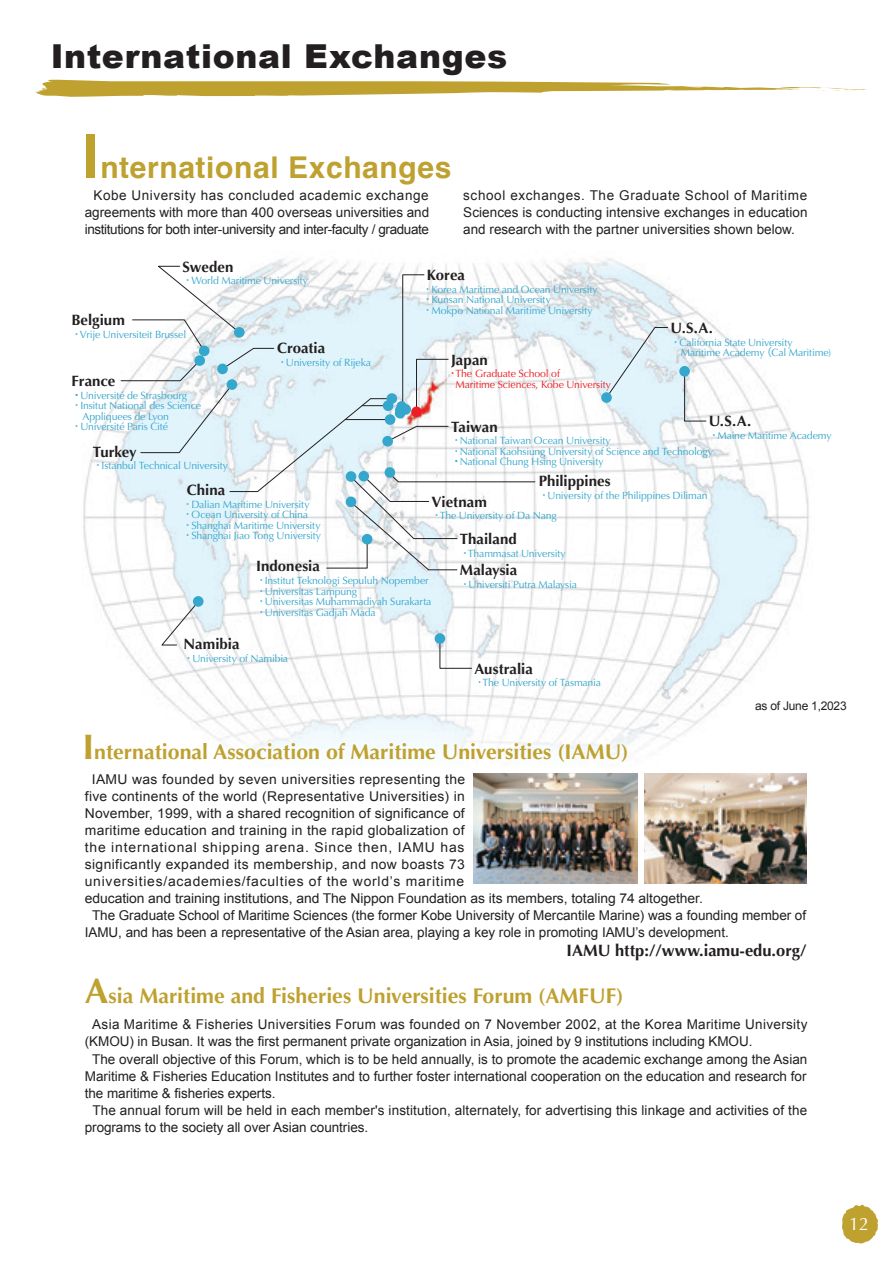
<style>
.page{position:relative;width:893px;height:1263px;background:#fff}
.page>*{position:absolute;margin:0;border:0;box-sizing:border-box;transform-origin:0 0}
.t1{font:900 33px "Arial";letter-spacing:.02em;color:#231f20}
.t2{font:700 30px "Helvetica";letter-spacing:.02em;color:#bea12f}
.t3{font:700 21.3px "Optima";color:#bea12f}
.t4{font:18px "Optima";color:#fff}
.t5{font:700 16.5px "Optima";color:#231f20}
.t6{font:700 15px "Optima";color:#231f20}
.t7{font:13.5px/17px "Arial";color:#231f20;text-align:justify}
.t8{font:13.5px "Arial";letter-spacing:.025em;color:#231f20}
.t9{font:13.5px "Arial";letter-spacing:.02em;color:#231f20}
.t10{font:13.5px "Arial";letter-spacing:.055em;color:#231f20}
.t11{font:13.5px "Arial";letter-spacing:.06em;color:#231f20}
.t12{font:12px "Arial";letter-spacing:-.02em;color:#231f20}
.t13{font:10.5px/10.5px "Optima";letter-spacing:-.02em;color:#36a7cc}
.t14{font:10.5px/10.5px "Optima";letter-spacing:-.015em;color:#ee1d23}
.s1{font-size:60px}
.s2{font-family:"Hira Kaku Pro W3"}
.s3{font-family:"Koz Go Pro"}
.s4{font-family:"Koz Go Pr 6 N"}
.s5{font-size:35.55px}
</style>
<div class="page">
<img style="left:49px;top:79px;width:761px;height:805px">
<svg style="left:842px;top:1204px;width:36px;height:40px"></svg>
<svg style="left:439px;top:638px;width:33px;height:31px"></svg>
<svg style="left:684px;top:370px;width:23px;height:52px"></svg>
<svg style="left:605px;top:327px;width:63px;height:72px;background:#dcebf2"></svg>
<div style="left:601px;top:392px;width:11px;height:11px;background:#36a7cc;border-radius:50%"></div>
<div style="left:679px;top:366px;width:11px;height:11px;background:#36a7cc;border-radius:50%"></div>
<div style="left:435px;top:633px;width:10px;height:11px;background:#36a7cc;border-radius:50%"></div>
<svg style="left:160px;top:600px;width:39px;height:46px"></svg>
<div style="left:193px;top:596px;width:11px;height:11px;background:#36a7cc;border-radius:50%"></div>
<svg style="left:35px;top:80px;width:832px;height:17px"></svg>
<svg style="left:120px;top:265px;width:416px;height:306px"></svg>
<div style="left:217px;top:364px;width:11px;height:10px;background:#36a7cc;border-radius:50%"></div>
<img style="left:474px;top:774px;width:163px;height:109px">
<img style="left:645px;top:774px;width:161px;height:110px">
<h1 class="t1" style="left:51px;top:32px;width:458px">International Exchanges</h1>
<h2 class="t2" style="left:82px;top:149px;width:371px"><span class="s1">I</span>nternational Exchanges</h2>
<p class="t7" style="left:85px;top:187px;width:346px;text-align:center">Kobe University has concluded academic exchange agreements with more than 400 overseas universities and institutions for both inter-university and inter-faculty / graduate</p>
<p class="t7" style="left:463px;top:187px;width:346px">school exchanges. The Graduate School of Maritime Sciences is conducting intensive exchanges in education and research with the partner universities shown below.</p>
<p class="t6" style="left:183px;top:258px;width:52px">Sweden</p>
<p class="t13" style="left:183px;top:276px;width:127px"><span class="s2">・</span>World Maritime University</p>
<p class="t6" style="left:427px;top:266px;width:40px">Korea</p>
<p class="t13" style="left:423px;top:284px;width:177px"><span class="s2">・</span>Korea Maritime and Ocean University<span class="s2">・</span>Kunsan National University<br><span class="s2">・</span>Mokpo National Maritime University</p>
<p class="t6" style="left:71px;top:311px;width:55px">Belgium</p>
<p class="t13" style="left:71px;top:329px;width:116px"><span class="s2">・</span>Vrije Universiteit Brussel</p>
<p class="t6" style="left:670px;top:319px;width:44px">U.S.A.</p>
<p class="t13" style="left:681px;top:337px;width:152px;text-indent:-10px"><span class="s2">・</span>California State University<br>Maritime Academy<span class="s2">（</span>Cal Maritime)</p>
<p class="t6" style="left:277px;top:339px;width:50px">Croatia</p>
<p class="t13" style="left:277px;top:357px;width:96px"><span class="s2">・</span>University of Rijeka</p>
<p class="t6" style="left:451px;top:351px;width:38px">Japan</p>
<p class="t14" style="left:455px;top:369px;width:157px;text-indent:-8px"><span class="s2">・</span>The Graduate School of<br>Maritime Sciences, Kobe University</p>
<p class="t6" style="left:72px;top:372px;width:45px">France</p>
<p class="t13" style="left:72px;top:390px;width:117px"><span class="s3">・</span>Université de Strasbourg</p>
<p class="t13" style="left:72px;top:401px;width:131px"><span class="s2">・</span>Insitut National des Science</p>
<p class="t13" style="left:82px;top:411px;width:88px">Appliquees de Lyon</p>
<p class="t13" style="left:72px;top:422px;width:98px"><span class="s2">・</span>Université Paris Cité</p>
<p class="t6" style="left:709px;top:412px;width:44px">U.S.A.</p>
<p class="t13" style="left:709px;top:430px;width:124px"><span class="s2">・</span>Maine Maritime Academy</p>
<p class="t6" style="left:451px;top:418px;width:48px">Taiwan</p>
<p class="t13" style="left:451px;top:436px;width:264px"><span class="s2">・</span>National Taiwan Ocean University<br><span class="s2">・</span>National Kaohsiung University of Science and Technology<span class="s4">・</span>National Chung Hsing University</p>
<p class="t6" style="left:539px;top:472px;width:73px">Philippines</p>
<p class="t6" style="left:93px;top:443px;width:45px">Turkey</p>
<p class="t13" style="left:93px;top:461px;width:137px"><span class="s2">・</span>Istanbul Technical University</p>
<p class="t6" style="left:187px;top:481px;width:40px">China</p>
<p class="t13" style="left:539px;top:490px;width:170px"><span class="s2">・</span>University of the Philippines Diliman</p>
<p class="t6" style="left:432px;top:493px;width:57px">Vietnam</p>
<p class="t13" style="left:432px;top:511px;width:127px"><span class="s2">・</span>The University of Da Nang</p>
<p class="t13" style="left:183px;top:499px;width:140px"><span class="s2">・</span>Dalian Maritime University<span class="s2">・</span>Ocean University of China<span class="s2">・</span>Shanghai Maritime University<span class="s2">・</span>Shanghai Jiao Tong University</p>
<p class="t6" style="left:460px;top:530px;width:58px">Thailand</p>
<p class="t13" style="left:460px;top:548px;width:107px"><span class="s2">・</span>Thammasat University</p>
<p class="t6" style="left:256px;top:557px;width:65px">Indonesia</p>
<p class="t13" style="left:256px;top:575px;width:177px"><span class="s2">・</span>Institut Teknologi Sepuluh Nopember<span class="s2">・</span>Universitas Lampung<br><span class="s2">・</span>Universitas Muhammadiyah Surakarta<span class="s2">・</span>Universitas Gadjah Mada</p>
<p class="t6" style="left:460px;top:561px;width:59px">Malaysia</p>
<p class="t13" style="left:460px;top:579px;width:119px"><span class="s2">・</span>Universiti Putra Malaysia</p>
<p class="t6" style="left:184px;top:635px;width:57px">Namibia</p>
<p class="t13" style="left:184px;top:653px;width:106px"><span class="s2">・</span>University of Namibia</p>
<p class="t6" style="left:474px;top:660px;width:60px">Australia</p>
<p class="t13" style="left:474px;top:678px;width:128px"><span class="s2">・</span>The University of Tasmania</p>
<h3 class="t3" style="left:82px;top:739px;width:548px"><span class="s5">I</span>nternational Association of Maritime Universities (IAMU)</h3>
<p class="t12" style="left:755px;top:698px;width:93px">as of June 1,2023</p>
<p class="t8" style="left:92px;top:770px;width:375px">IAMU was founded by seven universities representing the</p>
<p class="t9" style="left:85px;top:787px;width:382px">five continents of the world (Representative Universities) in</p>
<p class="t7" style="left:85px;top:805px;width:381px">November, 1999, with a shared recognition of significance of</p>
<p class="t9" style="left:85px;top:821px;width:381px">maritime education and training in the rapid globalization of</p>
<p class="t11" style="left:85px;top:838px;width:381px">the international shipping arena. Since then, IAMU has</p>
<p class="t8" style="left:85px;top:855px;width:382px">significantly expanded its membership, and now boasts 73</p>
<p class="t10" style="left:85px;top:872px;width:381px">universities/academies/faculties of the world’s maritime</p>
<p class="t7" style="left:85px;top:890px;width:620px">education and training institutions, and The Nippon Foundation as its members, totaling 74 altogether.</p>
<p class="t7" style="left:92px;top:907px;width:716px">The Graduate School of Maritime Sciences (the former Kobe University of Mercantile Marine) was a founding member of</p>
<p class="t7" style="left:85px;top:924px;width:645px">IAMU, and has been a representative of the Asian area, playing a key role in promoting IAMU’s development.</p>
<p class="t5" style="left:566px;top:941px;width:241px">IAMU http://www.iamu-edu.org/</p>
<h3 class="t3" style="left:85px;top:983px;width:540px"><span class="s5">A</span>sia Maritime and Fisheries Universities Forum (AMFUF)</h3>
<p class="t8" style="left:92px;top:1016px;width:717px">Asia Maritime &amp; Fisheries Universities Forum was founded on 7 November 2002, at the Korea Maritime University</p>
<p class="t7" style="left:85px;top:1033px;width:669px">(KMOU) in Busan. It was the first permanent private organization in Asia, joined by 9 institutions including KMOU.</p>
<p class="t7" style="left:92px;top:1050px;width:717px">The overall objective of this Forum, which is to be held annually, is to promote the academic exchange among the Asian</p>
<p class="t7" style="left:85px;top:1067px;width:723px">Maritime &amp; Fisheries Education Institutes and to further foster international cooperation on the education and research for</p>
<p class="t7" style="left:85px;top:1084px;width:192px">the maritime &amp; fisheries experts.</p>
<p class="t7" style="left:92px;top:1101px;width:716px">The annual forum will be held in each member's institution, alternately, for advertising this linkage and activities of the</p>
<p class="t7" style="left:85px;top:1118px;width:285px">programs to the society all over Asian countries.</p>
<h3 class="t4" style="left:849px;top:1213px;width:22px">12</h3>
</div>
